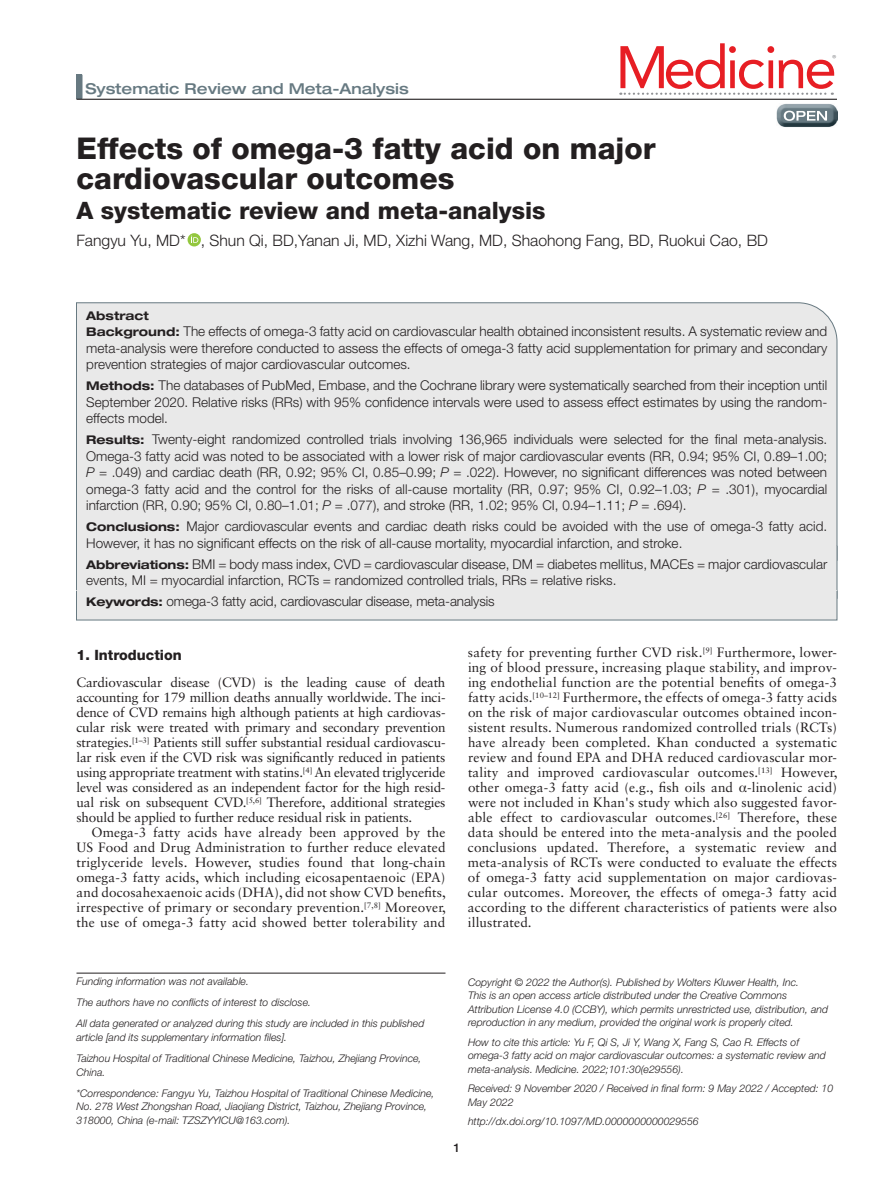
<style>
.page{position:relative;width:891px;height:1188px;background:#fff}
.page>*{position:absolute;margin:0;border:0;box-sizing:border-box;transform-origin:0 0}
.t1{font:59.4px "Avenir";letter-spacing:-.06em;color:#e71e24}
.t2{font:800 30px/30px "Helvetica Neue LT Std";color:#231f20}
.t3{font:800 24px "Helvetica Neue LT Std";color:#231f20}
.t4{font:300 15.75px "Helvetica Neue LT Std";color:#231f20}
.t5{font:500 expanded 15px "Helvetica Neue LT Std";color:#667981}
.t6{font:800 14.25px "Helvetica Neue LT Std";color:#231f20}
.t7{font:13.5px/15px "Sabon LT Std";letter-spacing:.01em;color:#231f20;text-align:justify}
.t8{font:300 13.5px/16.5px "Helvetica Neue LT Std";color:#231f20;text-align:justify}
.t9{font:700 expanded 12px "Helvetica Neue LT Std";color:#231f20}
.t10{font:500 12px "Helvetica Neue LT Std";color:#231f20}
.t11{font:italic 300 10.5px/13.5px "Helvetica Neue LT Std";color:#231f20}
.t12{font:500 10.35px "Akzidenz Grotesk BE";color:#909295}
.s1{font-weight:700;font-stretch:expanded;font-size:12px}
.s2{font-style:italic}
.s3{font-family:"Gandhari Unicode"}
</style>
<div class="page">
<div style="left:76px;top:74px;width:6px;height:25px;background:#677981"></div>
<hr style="left:76px;top:99px;width:761px;height:1px;background:#231f20">
<img style="left:776px;top:104px;width:61px;height:23px">
<svg style="left:784px;top:111px;width:43px;height:10px"></svg>
<svg style="left:620px;top:93px;width:213px;height:2px"></svg>
<div style="left:76px;top:302px;width:762px;height:260px;background:#e9e9e9"></div>
<div style="left:76px;top:546px;width:761px;height:54px;background:#e9e9e9"></div>
<div style="left:76px;top:591px;width:761px;height:29px;background:#e9e9e9"></div>
<div style="left:188px;top:233px;width:13px;height:13px;background:#93c73e;border-radius:50%"></div>
<svg style="left:191px;top:236px;width:7px;height:7px"></svg>
<hr style="left:76px;top:973px;width:370px;height:1px;background:#231f20">
<p class="t5" style="left:86px;top:80px;width:325px">Systematic Review and Meta-Analysis</p>
<h1 class="t1" style="left:615px;top:33px;width:223px">Medicine</h1>
<p class="t12" style="left:832px;top:52px;width:6px">®</p>
<h2 class="t2" style="left:76px;top:134px;width:580px">Effects of omega-3 fatty acid on major cardiovascular outcomes</h2>
<h3 class="t3" style="left:76px;top:197px;width:471px">A systematic review and meta-analysis</h3>
<p class="t4" style="left:76px;top:231px;width:693px">Fangyu Yu, MD* , Shun Qi, BD,Yanan Ji, MD, Xizhi Wang, MD, Shaohong Fang, BD, Ruokui Cao, BD</p>
<p class="t9" style="left:86px;top:308px;width:64px">Abstract</p>
<p class="t8" style="left:86px;top:323px;width:743px"><span class="s1">Background:</span> The effects of omega-3 fatty acid on cardiovascular health obtained inconsistent results. A systematic review and meta-analysis were therefore conducted to assess the effects of omega-3 fatty acid supplementation for primary and secondary prevention strategies of major cardiovascular outcomes.</p>
<p class="t8" style="left:86px;top:377px;width:743px"><span class="s1">Methods:</span> The databases of PubMed, Embase, and the Cochrane library were systematically searched from their inception until September 2020. Relative risks (RRs) with 95% confidence intervals were used to assess effect estimates by using the random&shy;effects model.</p>
<p class="t8" style="left:86px;top:431px;width:743px"><span class="s1">Results:</span> Twenty-eight randomized controlled trials involving 136,965 individuals were selected for the final meta-analysis.<br>Omega-3 fatty acid was noted to be associated with a lower risk of major cardiovascular events (RR, 0.94; 95% CI, 0.89–1.00; <span class="s2">P</span> = .049) and cardiac death (RR, 0.92; 95% CI, 0.85–0.99; <span class="s2">P</span> = .022). However, no significant differences was noted between omega-3 fatty acid and the control for the risks of all-cause mortality (RR, 0.97; 95% CI, 0.92–1.03; <span class="s2">P</span> = .301), myocardial infarction (RR, 0.90; 95% CI, 0.80–1.01; <span class="s2">P</span> = .077), and stroke (RR, 1.02; 95% CI, 0.94–1.11; <span class="s2">P</span> = .694).</p>
<p class="t8" style="left:86px;top:518px;width:743px"><span class="s1">Conclusions:</span> Major cardiovascular events and cardiac death risks could be avoided with the use of omega-3 fatty acid.<br>However, it has no significant effects on the risk of all-cause mortality, myocardial infarction, and stroke.</p>
<p class="t8" style="left:86px;top:556px;width:743px"><span class="s1">Abbreviations:</span> BMI = body mass index, CVD = cardiovascular disease, DM = diabetes mellitus, MACEs = major cardiovascular events, MI = myocardial infarction, RCTs = randomized controlled trials, RRs = relative risks.</p>
<p class="t8" style="left:86px;top:593px;width:410px"><span class="s1">Keywords:</span> omega-3 fatty acid, cardiovascular disease, meta-analysis</p>
<p class="t6" style="left:76px;top:647px;width:107px">1. Introduction</p>
<p class="t7" style="left:76px;top:675px;width:371px">Cardiovascular disease (CVD) is the leading cause of death accounting for 179 million deaths annually worldwide. The inci&shy;dence of CVD remains high although patients at high cardiovas&shy;cular risk were treated with primary and secondary prevention strategies.<sup>[1–3]</sup> Patients still suffer substantial residual cardiovascu&shy;lar risk even if the CVD risk was significantly reduced in patients using appropriate treatment with statins.<sup>[4]</sup> An elevated triglyceride level was considered as an independent factor for the high resid&shy;ual risk on subsequent CVD.<sup>[5,6]</sup> Therefore, additional strategies should be applied to further reduce residual risk in patients.</p>
<p class="t7" style="left:76px;top:825px;width:371px;text-indent:15px">Omega-3 fatty acids have already been approved by the US Food and Drug Administration to further reduce elevated triglyceride levels. However, studies found that long-chain omega-3 fatty acids, which including eicosapentaenoic (EPA) and docosahexaenoic acids (DHA), did not show CVD benefits, irrespective of primary or secondary prevention.<sup>[7,8]</sup> Moreover, the use of omega-3 fatty acid showed better tolerability and</p>
<p class="t7" style="left:468px;top:645px;width:371px">safety for preventing further CVD risk.<sup>[9]</sup> Furthermore, lower&shy;ing of blood pressure, increasing plaque stability, and improv&shy;ing endothelial function are the potential benefits of omega-3 fatty acids.<sup>[10–12]</sup> Furthermore, the effects of omega-3 fatty acids on the risk of major cardiovascular outcomes obtained incon&shy;sistent results. Numerous randomized controlled trials (RCTs) have already been completed. Khan conducted a systematic review and found EPA and DHA reduced cardiovascular mor&shy;tality and improved cardiovascular outcomes.<sup>[13]</sup> However, other omega-3 fatty acid (e.g., fish oils and <span class="s3">α</span>-linolenic acid) were not included in Khan's study which also suggested favor&shy;able effect to cardiovascular outcomes.<sup>[26]</sup> Therefore, these data should be entered into the meta-analysis and the pooled conclusions updated. Therefore, a systematic review and meta-analysis of RCTs were conducted to evaluate the effects of omega-3 fatty acid supplementation on major cardiovas&shy;cular outcomes. Moreover, the effects of omega-3 fatty acid according to the different characteristics of patients were also illustrated.</p>
<p class="t11" style="left:76px;top:971px;width:349px;line-height:21px">Funding information was not available.<br>The authors have no conflicts of interest to disclose.<br>All data generated or analyzed during this study are included in this published</p>
<p class="t11" style="left:76px;top:1027px;width:347px;line-height:21px">article [and its supplementary information files].<br>Taizhou Hospital of Traditional Chinese Medicine, Taizhou, Zhejiang Province,</p>
<p class="t11" style="left:76px;top:1061px;width:359px;line-height:21px">China.<br>*Correspondence: Fangyu Yu, Taizhou Hospital of Traditional Chinese Medicine,</p>
<p class="t11" style="left:76px;top:1099px;width:352px">No. 278 West Zhongshan Road, Jiaojiang District, Taizhou, Zhejiang Province,<br>318000, China (e-mail: TZSZYYICU@163.com).</p>
<p class="t10" style="left:453px;top:1140px;width:8px">1</p>
<p class="t11" style="left:468px;top:975px;width:362px">Copyright © 2022 the Author(s). Published by Wolters Kluwer Health, Inc.<br>This is an open access article distributed under the Creative Commons Attribution License 4.0 (CCBY), which permits unrestricted use, distribution, and reproduction in any medium, provided the original work is properly cited.</p>
<p class="t11" style="left:468px;top:1035px;width:359px">How to cite this article: Yu F, Qi S, Ji Y, Wang X, Fang S, Cao R. Effects of omega-3 fatty acid on major cardiovascular outcomes: a systematic review and meta-analysis. Medicine. 2022;101:30(e29556).</p>
<p class="t11" style="left:468px;top:1081px;width:367px">Received: 9 November 2020 / Received in final form: 9 May 2022 / Accepted: 10<br>May 2022</p>
<p class="t11" style="left:468px;top:1114px;width:232px">http://dx.doi.org/10.1097/MD.0000000000029556</p>
</div>
